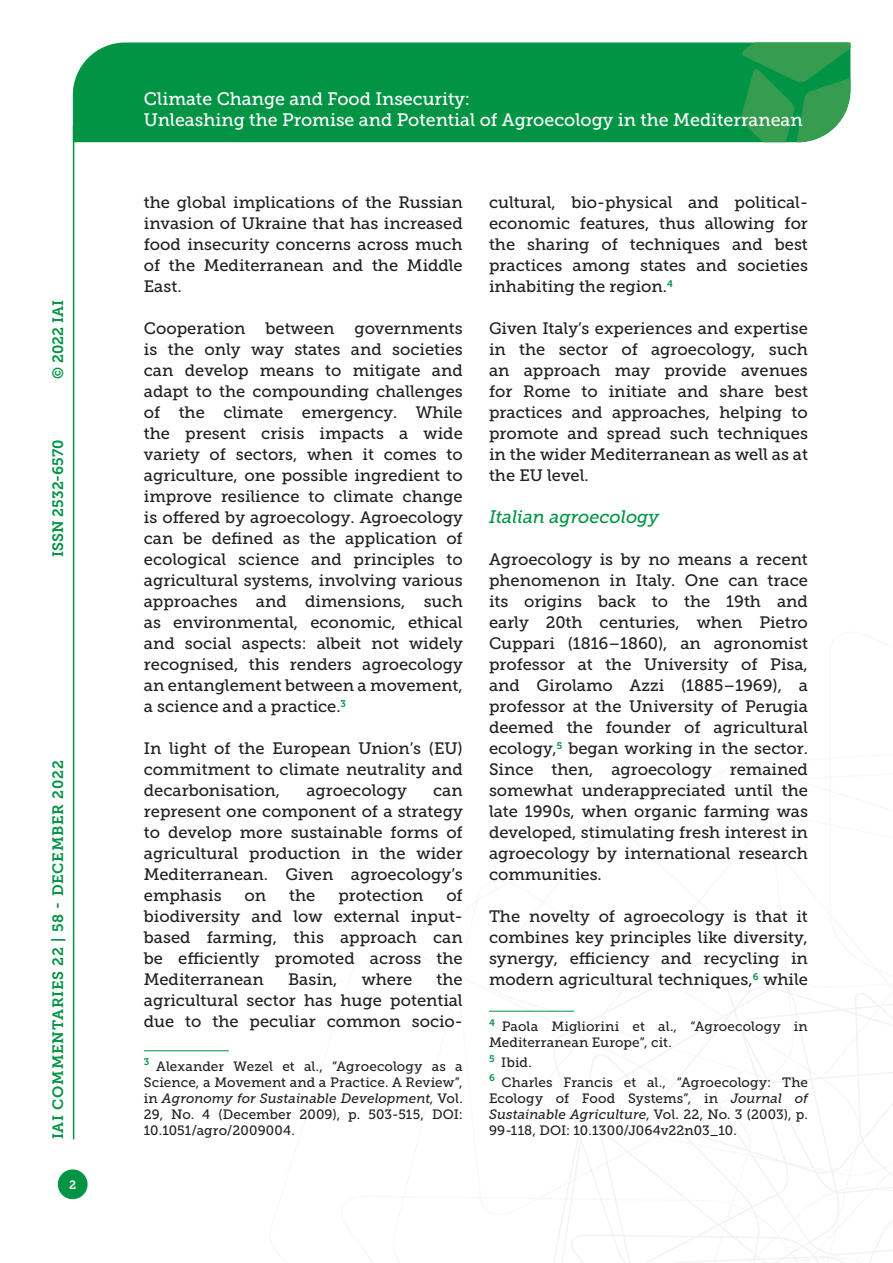
<style>
.page{position:relative;width:893px;height:1263px;background:#fff}
.page>*{position:absolute;margin:0;border:0;box-sizing:border-box;transform-origin:0 0}
.t1{font:18px/21.6px "Museo Slab 500";color:#fff}
.Titolo_paragrafo_2{font:italic 18px "Museo Slab 500";color:#009444}
.Testo{font:16.5px/21px "Museo Slab 500";color:#231f20;text-align:justify}
.t2{font:15px "Museo Slab 700";letter-spacing:.05em;color:#009444}
.t3{font:15px "Museo Slab 700";color:#009444}
.Nota{font:13.5px/16.2px "Museo Slab 500";letter-spacing:.01em;color:#231f20;text-align:justify}
.t4{font:12px "Museo Slab 700";color:#fff}
.s1{font-style:italic}
</style>
<div class="page">
<svg style="left:531px;top:960px;width:362px;height:303px"></svg>
<div style="left:73px;top:43px;width:668px;height:99px;background:#009444"></div>
<svg style="left:741px;top:43px;width:109px;height:99px;background:#319e55"></svg>
<div style="left:58px;top:1169px;width:30px;height:30px;background:#009444;border-radius:50%"></div>
<hr style="left:73px;top:126px;width:1px;height:1013px;background:#009444">
<hr style="left:144px;top:1050px;width:85px;height:1px;background:#009444">
<hr style="left:489px;top:1011px;width:85px;height:1px;background:#009444">
<p class="t2" style="left:50px;top:379px;width:80px;rotate:-90deg">© 2022 IAI</p>
<p class="t3" style="left:50px;top:557px;width:119px;rotate:-90deg">ISSN 2532-6570</p>
<p class="t2" style="left:50px;top:1139px;width:381px;rotate:-90deg">IAI COMMENTARIES 22 | 58 - DECEMBER 2022</p>
<p class="t4" style="left:69px;top:1178px;width:9px">2</p>
<p class="t1" style="left:144px;top:88px;width:660px">Climate Change and Food Insecurity:<br>Unleashing the Promise and Potential of Agroecology in the Mediterranean</p>
<p class="Testo" style="left:144px;top:192px;width:320px">the global implications of the Russian invasion of Ukraine that has increased food insecurity concerns across much of the Mediterranean and the Middle East.</p>
<p class="Testo" style="left:144px;top:318px;width:320px">Cooperation between governments is the only way states and societies can develop means to mitigate and adapt to the compounding challenges of the climate emergency. While the present crisis impacts a wide variety of sectors, when it comes to agriculture, one possible ingredient to improve resilience to climate change is offered by agroecology. Agroecology can be defined as the application of ecological science and principles to agricultural systems, involving various approaches and dimensions, such as environmental, economic, ethical and social aspects: albeit not widely recognised, this renders agroecology an entanglement between a movement, a science and a practice.<sup>3</sup></p>
<p class="Testo" style="left:144px;top:738px;width:320px">In light of the European Union’s (EU) commitment to climate neutrality and decarbonisation,</p>
<p class="Testo" style="left:306px;top:780px;width:102px">agroecology</p>
<p class="Testo" style="left:144px;top:780px;width:320px;text-indent:289px">can represent one component of a strategy to develop more sustainable forms of agricultural production in the wider Mediterranean. Given agroecology’s emphasis</p>
<p class="Testo" style="left:144px;top:885px;width:320px;text-indent:302px">of biodiversity and low external input&shy;based farming, this approach can be efficiently promoted across the Mediterranean</p>
<p class="Testo" style="left:245px;top:885px;width:23px">on</p>
<p class="Testo" style="left:289px;top:885px;width:28px">the</p>
<p class="Testo" style="left:338px;top:885px;width:86px">protection</p>
<p class="Testo" style="left:144px;top:969px;width:320px;text-indent:293px">the agricultural sector has huge potential due to the peculiar common socio-</p>
<p class="Nota" style="left:144px;top:1058px;width:320px"><sup>3</sup> Alexander Wezel et al., “Agroecology as a Science, a Movement and a Practice. A Review”, in <span class="s1">Agronomy for Sustainable Development</span>, Vol.<br>29, No. 4 (December 2009), p. 503-515, DOI:<br>10.1051/agro/2009004.</p>
<p class="Testo" style="left:288px;top:969px;width:51px">Basin,</p>
<p class="Testo" style="left:362px;top:969px;width:52px">where</p>
<p class="Testo" style="left:489px;top:192px;width:320px">cultural, bio-physical and political&shy;economic features, thus allowing for the sharing of techniques and best practices among states and societies inhabiting the region.<sup>4</sup></p>
<p class="Testo" style="left:489px;top:318px;width:320px">Given Italy’s experiences and expertise in the sector of agroecology, such an approach may provide avenues for Rome to initiate and share best practices and approaches, helping to promote and spread such techniques in the wider Mediterranean as well as at the EU level.</p>
<p class="Titolo_paragrafo_2" style="left:489px;top:507px;width:172px">Italian agroecology</p>
<p class="Testo" style="left:489px;top:549px;width:320px">Agroecology is by no means a recent phenomenon in Italy. One can trace its origins back to the 19th and early 20th centuries, when Pietro Cuppari (1816–1860), an agronomist professor at the University of Pisa, and Girolamo Azzi (1885–1969), a professor at the University of Perugia deemed the founder of agricultural ecology,<sup>5</sup> began working in the sector.<br>Since then, agroecology remained somewhat underappreciated until the late 1990s, when organic farming was developed, stimulating fresh interest in agroecology by international research communities.</p>
<p class="Testo" style="left:489px;top:906px;width:320px">The novelty of agroecology is that it combines key principles like diversity, synergy, efficiency and recycling in modern agricultural techniques,<sup>6</sup> while</p>
<p class="Nota" style="left:489px;top:1018px;width:320px"><sup>4</sup> Paola Migliorini et al., “Agroecology in<br>Mediterranean Europe”, cit.</p>
<p class="Nota" style="left:489px;top:1054px;width:44px"><sup>5</sup> Ibid.</p>
<p class="Nota" style="left:489px;top:1074px;width:320px"><sup>6</sup> Charles Francis et al., “Agroecology: The Ecology of Food Systems”, in <span class="s1">Journal of Sustainable Agriculture</span>, Vol. 22, No. 3 (2003), p.<br>99-118, DOI: 10.1300/J064v22n03_10.</p>
</div>
